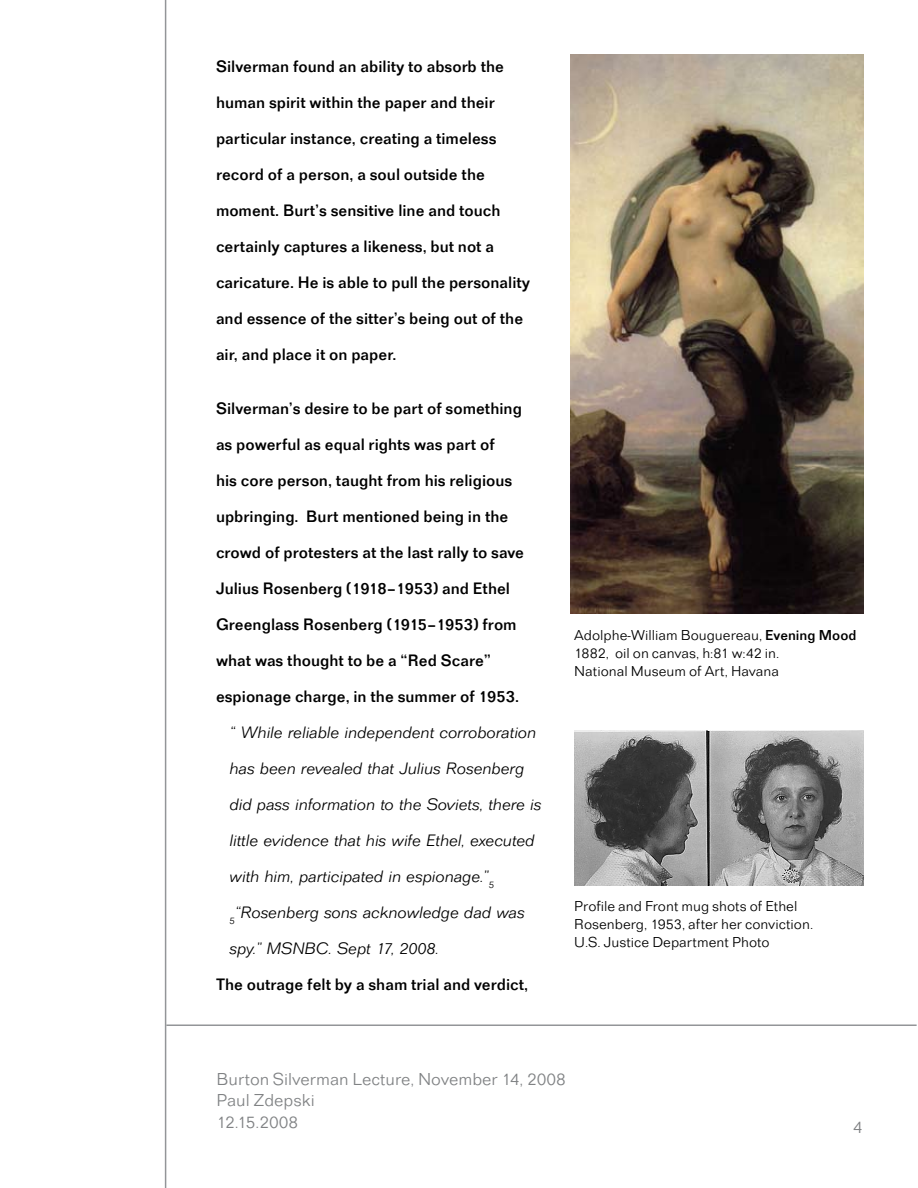
<style>
.page{position:relative;width:918px;height:1188px;background:#fff}
.page>*{position:absolute;margin:0;border:0;box-sizing:border-box;transform-origin:0 0}
.t1{font:18px/21.6px "Folio T Ligh";color:#808284}
.t2{font:500 17.25px/36px "Folio T";color:#010101}
.t3{font:17.25px/36px "Folio T Ligh Ital";color:#010101}
.t4{font:15px/18px "Folio T Ligh";color:#010101}
.s1{font-family:"Folio T";font-weight:500}
</style>
<div class="page">
<hr style="left:165px;top:0;width:1px;height:1188px;background:#939598">
<hr style="left:166px;top:1024px;width:751px;height:2px;background:#939598">
<img style="left:575px;top:731px;width:289px;height:154px">
<img style="left:571px;top:54px;width:293px;height:559px">
<p class="t2" style="left:216px;top:48px;width:316px">Silverman found an ability to absorb the human spirit within the paper and their particular instance, creating a timeless record of a person, a soul outside the moment. Burt’s sensitive line and touch certainly captures a likeness, but not a caricature. He is able to pull the personality and essence of the sitter’s being out of the air, and place it on paper.</p>
<p class="t2" style="left:216px;top:390px;width:310px">Silverman’s desire to be part of something as powerful as equal rights was part of<br>his core person, taught from his religious upbringing. Burt mentioned being in the crowd of protesters at the last rally to save Julius Rosenberg (1918–1953) and Ethel Greenglass Rosenberg (1915–1953) from what was thought to be a “Red Scare” espionage charge, in the summer of 1953.</p>
<p class="t3" style="left:230px;top:714px;width:314px">“ While reliable independent corroboration has been revealed that Julius Rosenberg did pass information to the Soviets, there is little evidence that his wife Ethel, executed with him, participated in espionage.”<sub>5<br>5</sub>“Rosenberg sons acknowledge dad was spy.” MSNBC. Sept 17, 2008.</p>
<p class="t2" style="left:216px;top:966px;width:314px">The outrage felt by a sham trial and verdict,</p>
<p class="t4" style="left:574px;top:625px;width:284px">Adolphe-William Bouguereau, <span class="s1">Evening Mood<br></span>1882, oil on canvas, h:81 w:42 in.<br>National Museum of Art, Havana</p>
<p class="t4" style="left:574px;top:897px;width:240px">Profile and Front mug shots of Ethel<br>Rosenberg, 1953, after her conviction.<br>U.S. Justice Department Photo</p>
<p class="t1" style="left:217px;top:1068px;width:351px">Burton Silverman Lecture, November 14, 2008<br>Paul Zdepski<br>12.15.2008</p>
<p class="t1" style="left:853px;top:1116px;width:11px">4</p>
</div>
